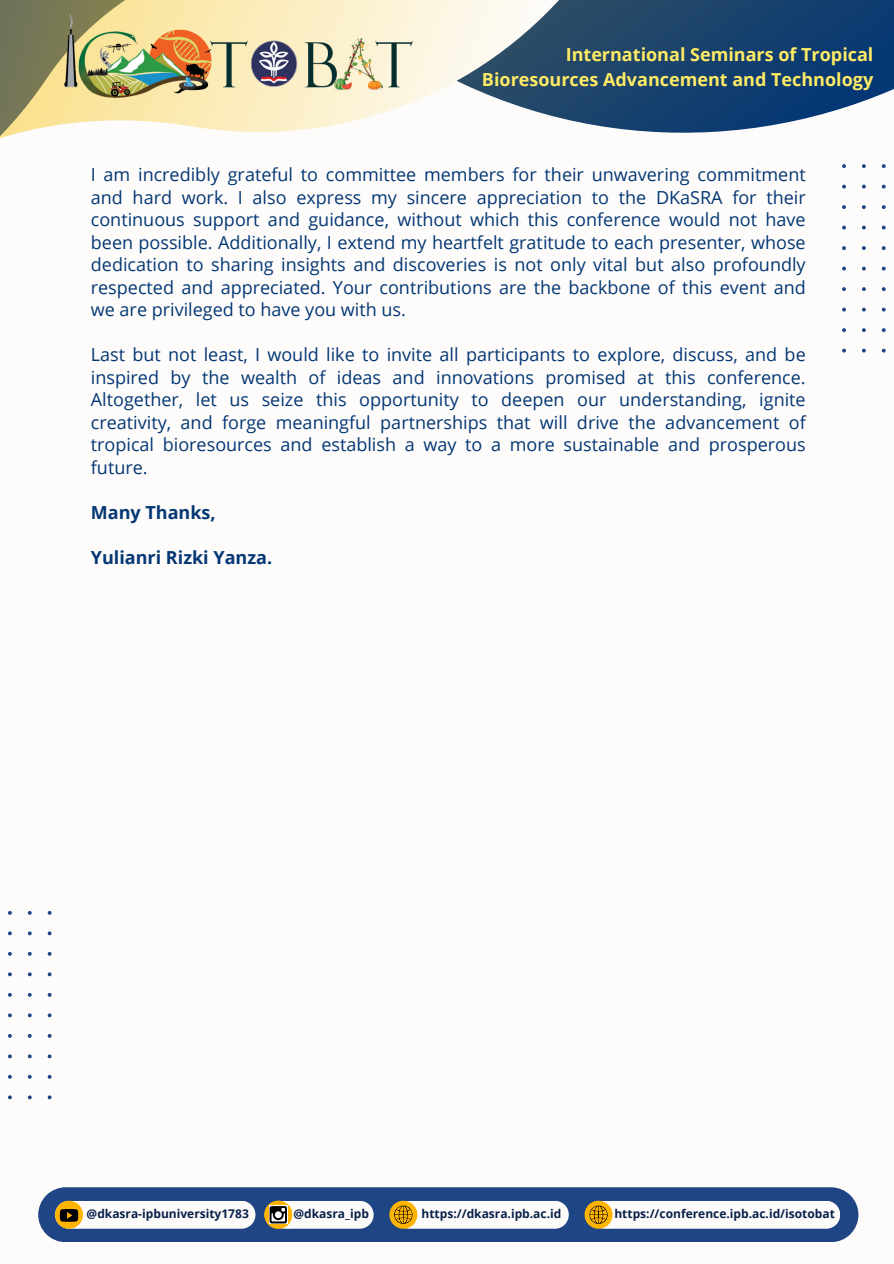
<style>
.page{position:relative;width:894px;height:1264px;background:#fff}
.page>*{position:absolute;margin:0;border:0;box-sizing:border-box;transform-origin:0 0}
.t1{font:18px/22.5px "Open Sans";color:#043774;text-align:justify}
.t2{font:700 18px/24.8px "Open Sans";color:#ffeb64;text-align:right}
.t3{font:700 18px "Open Sans";color:#043774}
.t4{font:700 12px "Open Sans";color:#092049}
</style>
<div class="page">
<div style="left:0;top:0;width:893px;height:1263px;background:#fdfcfb"></div>
<div style="left:873px;top:0;width:20px;height:98px;background:#063873"></div>
<svg style="left:0;top:0;width:873px;height:138px"></svg>
<img style="left:64px;top:13px;width:348px;height:85px">
<svg style="left:842px;top:164px;width:44px;height:188px"></svg>
<svg style="left:38px;top:1187px;width:820px;height:55px"></svg>
<svg style="left:8px;top:911px;width:44px;height:188px"></svg>
<p class="t2" style="left:482px;top:41px;width:393px">International Seminars of Tropical<br>Bioresources Advancement and Technology</p>
<p class="t1" style="left:91px;top:163px;width:716px">I am incredibly grateful to committee members for their unwavering commitment and hard work. I also express my sincere appreciation to the DKaSRA for their continuous support and guidance, without which this conference would not have been possible. Additionally, I extend my heartfelt gratitude to each presenter, whose dedication to sharing insights and discoveries is not only vital but also profoundly respected and appreciated. Your contributions are the backbone of this event and we are privileged to have you with us.</p>
<p class="t1" style="left:91px;top:343px;width:716px">Last but not least, I would like to invite all participants to explore, discuss, and be inspired by the wealth of ideas and innovations promised at this conference.<br>Altogether, let us seize this opportunity to deepen our understanding, ignite creativity, and forge meaningful partnerships that will drive the advancement of tropical bioresources and establish a way to a more sustainable and prosperous future.</p>
<h1 class="t3" style="left:91px;top:499px;width:126px">Many Thanks,</h1>
<p class="t3" style="left:91px;top:544px;width:183px">Yulianri Rizki Yanza.</p>
<h2 class="t4" style="left:87px;top:1204px;width:164px">@dkasra-ipbuniversity1783</h2>
<h1 class="t4" style="left:293px;top:1204px;width:77px">@dkasra_ipb</h1>
<h1 class="t4" style="left:421px;top:1204px;width:141px">https://dkasra.ipb.ac.id</h1>
<h2 class="t4" style="left:614px;top:1204px;width:222px">https://conference.ipb.ac.id/isotobat</h2>
</div>
